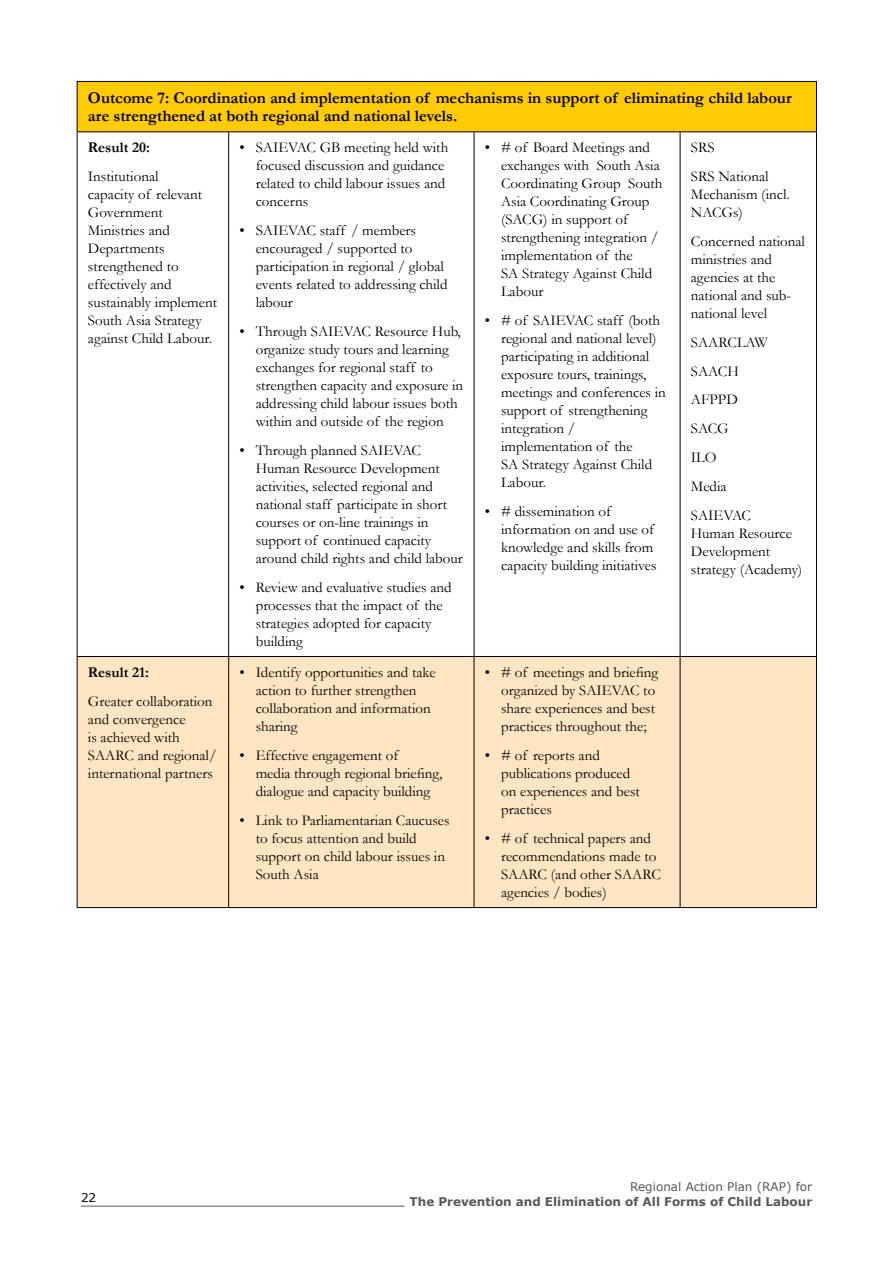
<style>
.page{position:relative;width:893px;height:1263px;background:#fff}
.page>*{position:absolute;margin:0;border:0;box-sizing:border-box;transform-origin:0 0}
.t1{font:700 16.5px/18px "Garamond";color:#000}
.t2{font:15px/18px "Garamond";color:#000}
.t3{font:700 15px "Garamond";color:#000}
.t4{font:700 12px "Verdana";color:#58595b}
.t5{font:12px "Verdana";color:#58595b}
.t6{font:12px "Verdana";color:#000}
</style>
<div class="page">
<hr style="left:81px;top:1206px;width:324px;height:1px;background:#58595b">
<div style="left:77px;top:81px;width:739px;height:51px;background:#ffcb05"></div>
<div style="left:78px;top:657px;width:738px;height:250px;background:#ffe5c2"></div>
<hr style="left:77px;top:81px;width:152px;height:1px;background:#000">
<hr style="left:77px;top:82px;width:1px;height:49px;background:#000">
<hr style="left:229px;top:81px;width:245px;height:1px;background:#000">
<hr style="left:474px;top:81px;width:206px;height:1px;background:#000">
<hr style="left:680px;top:81px;width:137px;height:1px;background:#000">
<hr style="left:816px;top:82px;width:1px;height:49px;background:#000">
<hr style="left:77px;top:131px;width:152px;height:1px;background:#000">
<hr style="left:77px;top:132px;width:1px;height:524px;background:#000">
<hr style="left:229px;top:131px;width:245px;height:1px;background:#000">
<hr style="left:228px;top:132px;width:1px;height:524px;background:#000">
<hr style="left:474px;top:131px;width:206px;height:1px;background:#000">
<hr style="left:474px;top:132px;width:1px;height:524px;background:#000">
<hr style="left:680px;top:131px;width:137px;height:1px;background:#000">
<hr style="left:680px;top:132px;width:1px;height:524px;background:#000">
<hr style="left:816px;top:132px;width:1px;height:524px;background:#000">
<hr style="left:77px;top:656px;width:152px;height:1px;background:#000">
<hr style="left:77px;top:657px;width:1px;height:250px;background:#000">
<hr style="left:229px;top:656px;width:245px;height:1px;background:#000">
<hr style="left:228px;top:657px;width:1px;height:250px;background:#000">
<hr style="left:474px;top:656px;width:206px;height:1px;background:#000">
<hr style="left:474px;top:657px;width:1px;height:250px;background:#000">
<hr style="left:680px;top:656px;width:137px;height:1px;background:#000">
<hr style="left:680px;top:657px;width:1px;height:250px;background:#000">
<hr style="left:816px;top:657px;width:1px;height:250px;background:#000">
<hr style="left:77px;top:907px;width:152px;height:1px;background:#000">
<hr style="left:229px;top:907px;width:245px;height:1px;background:#000">
<hr style="left:474px;top:907px;width:206px;height:1px;background:#000">
<hr style="left:680px;top:907px;width:137px;height:1px;background:#000">
<p class="t1" style="left:88px;top:89px;width:705px">Outcome 7: Coordination and implementation of mechanisms in support of eliminating child labour are strengthened at both regional and national levels.</p>
<p class="t3" style="left:88px;top:138px;width:64px">Result 20:</p>
<p class="t2" style="left:88px;top:167px;width:131px">Institutional<br>capacity of relevant<br>Government<br>Ministries and<br>Departments strengthened to effectively and sustainably implement<br>South Asia Strategy against Child Labour.</p>
<p class="t2" style="left:501px;top:138px;width:163px;text-indent:-16px">• # of Board Meetings and exchanges with South Asia<br>Coordinating Group South<br>Asia Coordinating Group (SACG) in support of strengthening integration / implementation of the<br>SA Strategy Against Child<br>Labour</p>
<p class="t2" style="left:501px;top:311px;width:166px;text-indent:-16px">• # of SAIEVAC staff (both regional and national level) participating in additional exposure tours, trainings, meetings and conferences in support of strengthening integration / implementation of the<br>SA Strategy Against Child<br>Labour.</p>
<p class="t2" style="left:501px;top:502px;width:157px;text-indent:-16px">• # dissemination of information on and use of knowledge and skills from capacity building initiatives</p>
<p class="t2" style="left:256px;top:138px;width:194px;text-indent:-16px">• SAIEVAC GB meeting held with focused discussion and guidance related to child labour issues and concerns</p>
<p class="t2" style="left:256px;top:221px;width:193px;text-indent:-16px">• SAIEVAC staff / members encouraged / supported to participation in regional / global events related to addressing child labour</p>
<p class="t2" style="left:256px;top:322px;width:209px;text-indent:-16px">• Through SAIEVAC Resource Hub, organize study tours and learning exchanges for regional staff to strengthen capacity and exposure in addressing child labour issues both within and outside of the region</p>
<p class="t2" style="left:256px;top:441px;width:209px;text-indent:-16px">• Through planned SAIEVAC<br>Human Resource Development activities, selected regional and national staff participate in short courses or on-line trainings in support of continued capacity around child rights and child labour</p>
<p class="t2" style="left:256px;top:578px;width:197px;text-indent:-16px">• Review and evaluative studies and processes that the impact of the strategies adopted for capacity building</p>
<p class="t2" style="left:691px;top:133px;width:79px;line-height:28.8px">SRS<br>SRS National</p>
<p class="t2" style="left:691px;top:185px;width:100px">Mechanism (incl.<br>NACGs)</p>
<p class="t2" style="left:691px;top:232px;width:116px">Concerned national ministries and agencies at the national and sub&shy;national level</p>
<p class="t2" style="left:691px;top:327px;width:78px;line-height:28.8px">SAARCLAW<br>SAACH<br>AFPPD<br>SACG<br>ILO<br>Media<br>SAIEVAC</p>
<p class="t2" style="left:691px;top:524px;width:113px">Human Resource<br>Development strategy (Academy)</p>
<p class="t3" style="left:88px;top:662px;width:63px">Result 21:</p>
<p class="t2" style="left:88px;top:692px;width:130px">Greater collaboration and convergence<br>is achieved with<br>SAARC and regional/ international partners</p>
<p class="t2" style="left:256px;top:663px;width:181px;text-indent:-16px">• Identify opportunities and take action to further strengthen collaboration and information sharing</p>
<p class="t2" style="left:256px;top:746px;width:188px;text-indent:-16px">• Effective engagement of<br>media through regional briefing, dialogue and capacity building</p>
<p class="t2" style="left:256px;top:811px;width:195px;text-indent:-16px">• Link to Parliamentarian Caucuses to focus attention and build support on child labour issues in<br>South Asia</p>
<p class="t2" style="left:501px;top:663px;width:159px;text-indent:-16px">• # of meetings and briefing organized by SAIEVAC to share experiences and best practices throughout the;</p>
<p class="t2" style="left:501px;top:746px;width:140px;text-indent:-16px">• # of reports and publications produced on experiences and best practices</p>
<p class="t2" style="left:501px;top:829px;width:162px;text-indent:-16px">• # of technical papers and recommendations made to<br>SAARC (and other SAARC agencies / bodies)</p>
<p class="t5" style="left:630px;top:1179px;width:184px">Regional Action Plan (RAP) for</p>
<p class="t6" style="left:81px;top:1190px;width:17px">22</p>
<p class="t4" style="left:410px;top:1193px;width:404px">The Prevention and Elimination of All Forms of Child Labour</p>
</div>
